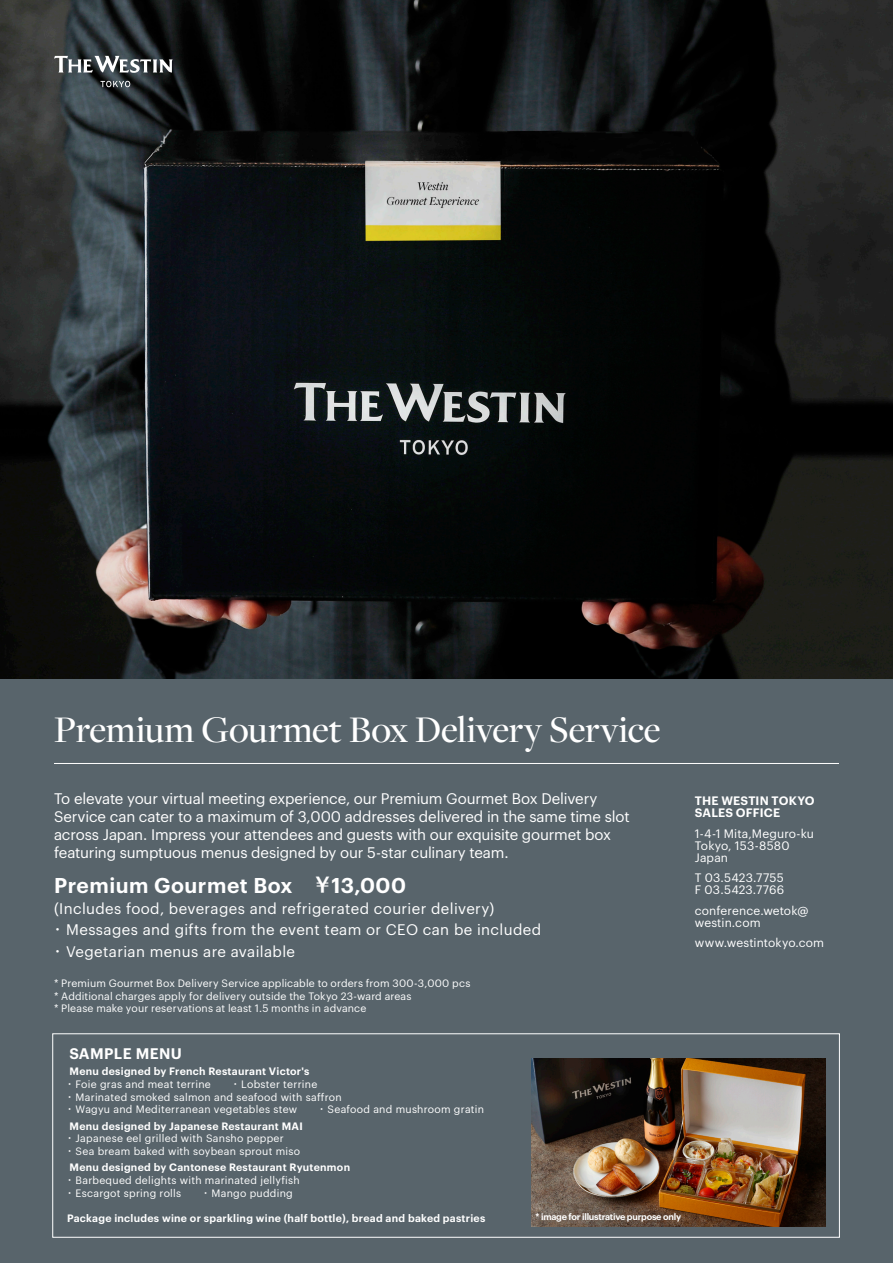
<style>
.page{position:relative;width:893px;height:1263px;background:#fff}
.page>*{position:absolute;margin:0;border:0;box-sizing:border-box;transform-origin:0 0}
.t1{font:500 39px "Freight Disp Pro";letter-spacing:-.005em;color:#fff}
.t2{font:600 21px "Graphik Starwood";letter-spacing:.025em;color:#fff}
.t3{font:15px/18px "Graphik Starwood";letter-spacing:-.005em;color:#fff}
.t4{font:15px "Graphik Starwood";letter-spacing:.025em;color:#fff}
.t5{font:600 15px "Graphik Starwood";letter-spacing:.025em;color:#fff}
.t6{font:12px/12px "Graphik Starwood";letter-spacing:.01em;color:#fff}
.t7{font:600 12px/12px "Graphik Starwood";letter-spacing:.01em;color:#fff}
.t8{font:10.5px/12.6px "Graphik Starwood";letter-spacing:.025em;color:#fff}
.t9{font:600 10.5px "Graphik Starwood";letter-spacing:.025em;color:#fff}
.t10{font:600 9px "Graphik Starwood";letter-spacing:-.025em;color:#fff}
.s1{font-family:"Yu Gothic";font-weight:700}
.s2{font-family:"Yu Gothic";font-weight:500}
</style>
<div class="page">
<div style="left:0;top:638px;width:893px;height:625px;background:#58646b"></div>
<img style="left:0;top:0;width:893px;height:678px">
<hr style="left:54px;top:763px;width:785px;height:1px;background:#fff">
<svg style="left:54px;top:56px;width:119px;height:17px"></svg>
<svg style="left:101px;top:81px;width:29px;height:6px"></svg>
<img style="left:531px;top:1059px;width:295px;height:168px">
<div style="left:52px;top:1033px;width:788px;height:205px;border:1px solid #fff"></div>
<p class="t1" style="left:54px;top:704px;width:608px">Premium Gourmet Box Delivery Service</p>
<p class="t3" style="left:54px;top:788px;width:577px">To elevate your virtual meeting experience, our Premium Gourmet Box Delivery Service can cater to a maximum of 3,000 addresses delivered in the same time slot across Japan. Impress your attendees and guests with our exquisite gourmet box featuring sumptuous menus designed by our 5-star culinary team.</p>
<p class="t2" style="left:54px;top:870px;width:354px">Premium Gourmet Box <span class="s1">￥</span>13,000</p>
<p class="t4" style="left:54px;top:898px;width:442px">(Includes food, beverages and refrigerated courier delivery)</p>
<p class="t4" style="left:50px;top:919px;width:492px"><span class="s2">・</span> Messages and gifts from the event team or CEO can be included</p>
<p class="t4" style="left:50px;top:940px;width:246px"><span class="s2">・</span>Vegetarian menus are available</p>
<p class="t8" style="left:54px;top:976px;width:418px">* Premium Gourmet Box Delivery Service applicable to orders from 300-3,000 pcs * Additional charges apply for delivery outside the Tokyo 23-ward areas</p>
<p class="t8" style="left:54px;top:1001px;width:314px">* Please make your reservations at least 1.5 months in advance</p>
<p class="t5" style="left:69px;top:1042px;width:114px">SAMPLE MENU</p>
<p class="t9" style="left:70px;top:1063px;width:241px">Menu designed by French Restaurant Victor's</p>
<p class="t8" style="left:64px;top:1077px;width:279px"><span class="s2">・</span> Foie gras and meat terrine<span class="s2">　　・</span> Lobster terrine<br><span class="s2">・</span> Marinated smoked salmon and seafood with saffron</p>
<p class="t8" style="left:64px;top:1102px;width:421px"><span class="s2">・</span> Wagyu and Mediterranean vegetables stew<span class="s2">　　・</span> Seafood and mushroom gratin</p>
<p class="t9" style="left:70px;top:1118px;width:235px">Menu designed by Japanese Restaurant MAI</p>
<p class="t8" style="left:64px;top:1131px;width:237px"><span class="s2">・</span> Japanese eel grilled with Sansho pepper<br><span class="s2">・</span> Sea bream baked with soybean sprout miso</p>
<p class="t9" style="left:70px;top:1159px;width:282px">Menu designed by Cantonese Restaurant Ryutenmon</p>
<p class="t8" style="left:64px;top:1173px;width:237px"><span class="s2">・</span> Barbequed delights with marinated jellyfish<span class="s2">・</span> Escargot spring rolls<span class="s2">　　・</span> Mango pudding</p>
<p class="t9" style="left:67px;top:1210px;width:420px">Package includes wine or sparkling wine (half bottle), bread and baked pastries</p>
<p class="t10" style="left:536px;top:1210px;width:147px">* image for illustrative purpose only</p>
<p class="t7" style="left:695px;top:794px;width:121px">THE WESTIN TOKYO<br>SALES OFFICE</p>
<p class="t6" style="left:695px;top:826px;width:121px">1-4-1 Mita,Meguro-ku<br>Tokyo, 153-8580<br>Japan</p>
<p class="t6" style="left:695px;top:871px;width:91px">T 03.5423.7755<br>F 03.5423.7766</p>
<p class="t6" style="left:695px;top:903px;width:115px">conference.wetok@ westin.com</p>
<p class="t6" style="left:695px;top:936px;width:131px">www.westintokyo.com</p>
</div>
